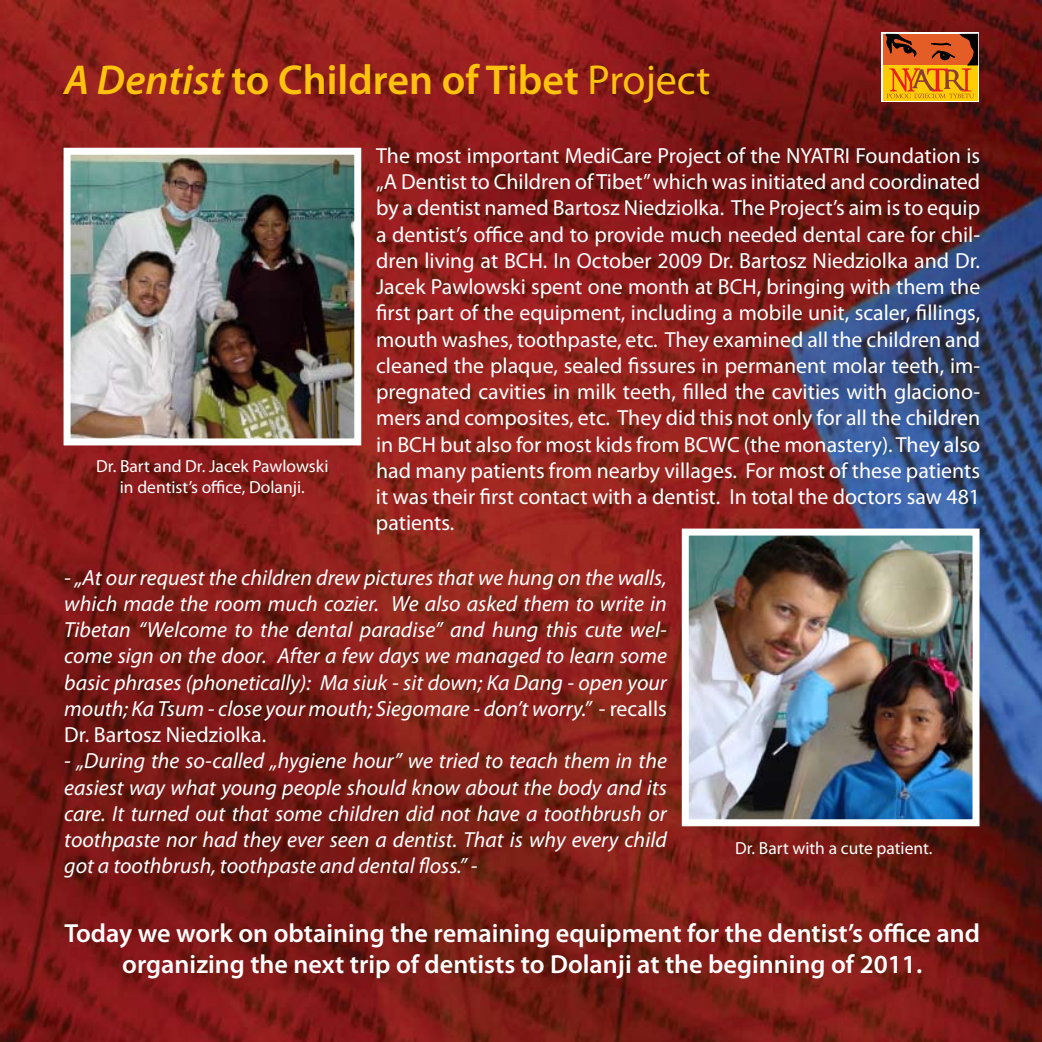
<style>
.page{position:relative;width:1042px;height:1042px;background:#fff}
.page>*{position:absolute;margin:0;border:0;box-sizing:border-box;transform-origin:0 0}
.t1{font:600 42px "Myriad Pro";color:#ffc20e}
.t2{font:600 26.25px/31.5px "Myriad Pro";color:#fff;text-align:center}
.t3{font:21.88px/26.2px "Myriad Pro";color:#fff;text-align:justify}
.t4{font:italic 21.88px/26.2px "Myriad Pro";color:#fff;text-align:justify}
.t5{font:17.5px/21px "Myriad Pro";color:#fff;text-align:center}
.s1{font-style:italic}
.s2{font-weight:400}
.s3{font-style:normal}
</style>
<div class="page">
<img style="left:0;top:0;width:1042px;height:1042px">
<svg style="left:881px;top:33px;width:98px;height:69px"></svg>
<div style="left:883px;top:65px;width:94px;height:36px;background:#ffcb05"></div>
<svg style="left:885px;top:34px;width:93px;height:64px"></svg>
<img style="left:690px;top:536px;width:281px;height:282px">
<div style="left:682px;top:528px;width:297px;height:298px;border:7px solid #fff"></div>
<img style="left:72px;top:156px;width:281px;height:281px">
<div style="left:64px;top:148px;width:297px;height:297px;border:7px solid #fff"></div>
<h1 class="t1" style="left:64px;top:53px;width:647px"><span class="s1">A Dentist</span> to Children of Tibet <span class="s2">Project</span></h1>
<p class="t3" style="left:376px;top:142px;width:606px">The most important MediCare Project of the NYATRI Foundation is „A Dentist to Children of Tibet” which was initiated and coordinated by a dentist named Bartosz Niedziolka. The Project’s aim is to equip a dentist’s office and to provide much needed dental care for chil&shy;dren living at BCH. In October 2009 Dr. Bartosz Niedziolka and Dr.<br>Jacek Pawlowski spent one month at BCH, bringing with them the first part of the equipment, including a mobile unit, scaler, fillings, mouth washes, toothpaste, etc. They examined all the children and cleaned the plaque, sealed fissures in permanent molar teeth, im&shy;pregnated cavities in milk teeth, filled the cavities with glaciono&shy;mers and composites, etc. They did this not only for all the children in BCH but also for most kids from BCWC (the monastery). They also had many patients from nearby villages. For most of these patients it was their first contact with a dentist. In total the doctors saw 481 patients.</p>
<p class="t4" style="left:64px;top:564px;width:604px">- „At our request the children drew pictures that we hung on the walls, which made the room much cozier. We also asked them to write in Tibetan “Welcome to the dental paradise” and hung this cute wel&shy;come sign on the door. After a few days we managed to learn some basic phrases (phonetically): Ma siuk - sit down; Ka Dang - open your mouth; Ka Tsum - close your mouth; Siegomare - don’t worry.” <span class="s3">- recalls Dr. Bartosz Niedziolka.</span></p>
<p class="t4" style="left:64px;top:747px;width:604px">- „During the so-called „hygiene hour” we tried to teach them in the easiest way what young people should know about the body and its care. It turned out that some children did not have a toothbrush or toothpaste nor had they ever seen a dentist. That is why every child got a toothbrush, toothpaste and dental floss.” -</p>
<p class="t5" style="left:96px;top:455px;width:234px">Dr. Bart and Dr. Jacek Pawlowski in dentist’s office, Dolanji.</p>
<p class="t5" style="left:735px;top:837px;width:199px">Dr. Bart with a cute patient.</p>
<p class="t2" style="left:64px;top:916px;width:917px">Today we work on obtaining the remaining equipment for the dentist’s office and organizing the next trip of dentists to Dolanji at the beginning of 2011.</p>
</div>
